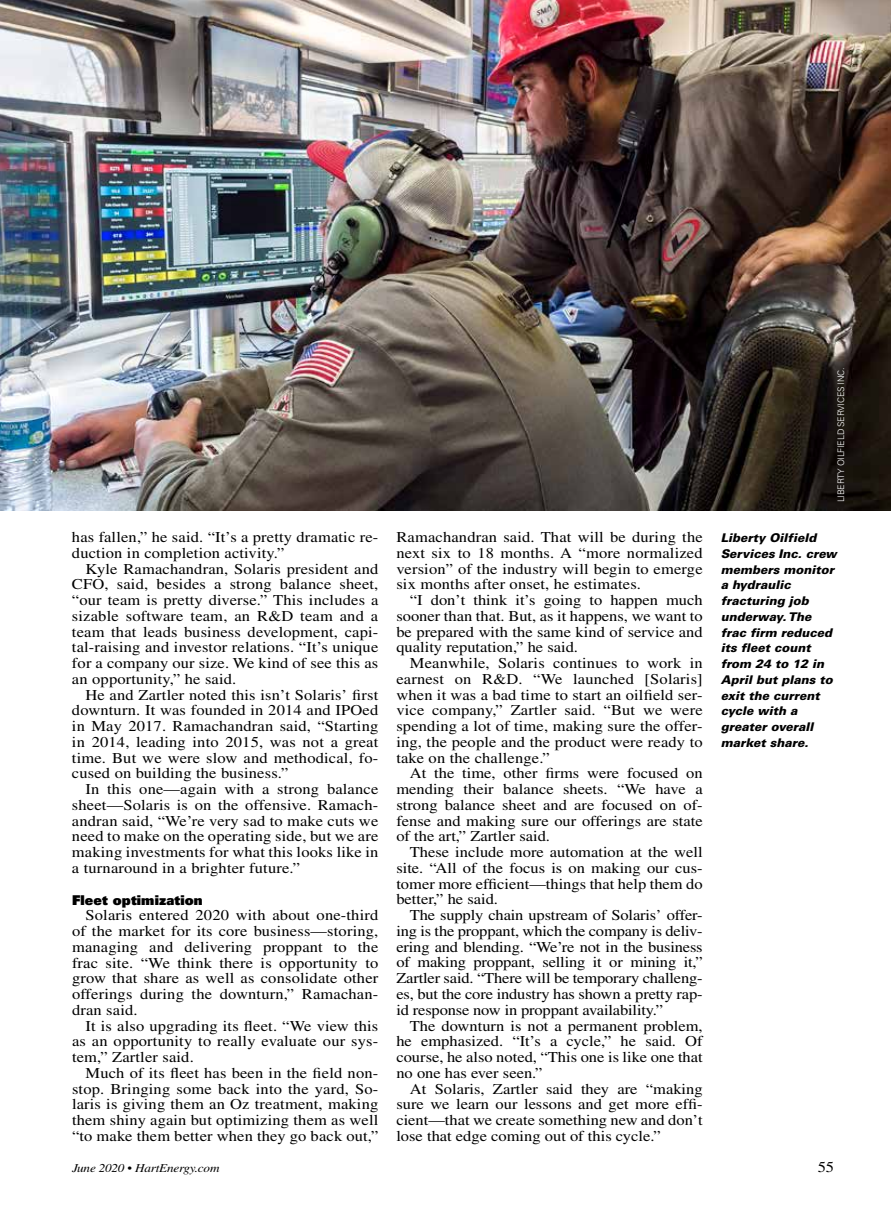
<style>
.page{position:relative;width:891px;height:1215px;background:#fff}
.page>*{position:absolute;margin:0;border:0;box-sizing:border-box;transform-origin:0 0}
.t1{font:15px/15.8px "Times LT Std";letter-spacing:.01em;color:#000;text-align:justify;scale:1.1 1}
.t2{font:900 13.5px "Univers";letter-spacing:.01em;color:#000}
.t3{font:italic 900 12px/15.8px "Univers";color:#000}
.t4{font:italic 12px "Times LT Std";letter-spacing:-.015em;color:#000;scale:1.1 1}
.t5{font:300 9px "Univers";letter-spacing:-.025em;color:#fff}
</style>
<div class="page">
<img style="left:0;top:0;width:891px;height:511px">
<p class="t1" style="left:72px;top:529px;width:280px">has fallen,” he said. “It’s a pretty dramatic re&shy;duction in completion activity.”</p>
<p class="t1" style="left:72px;top:561px;width:280px;text-indent:13px">Kyle Ramachandran, Solaris president and CFO, said, besides a strong balance sheet, “our team is pretty diverse.” This includes a sizable software team, an R&amp;D team and a team that leads business development, capi&shy;tal-raising and investor relations. “It’s unique for a company our size. We kind of see this as an opportunity,” he said.</p>
<p class="t1" style="left:72px;top:687px;width:280px;text-indent:13px">He and Zartler noted this isn’t Solaris’ first downturn. It was founded in 2014 and IPOed in May 2017. Ramachandran said, “Starting in 2014, leading into 2015, was not a great time. But we were slow and methodical, fo&shy;cused on building the business.”</p>
<p class="t1" style="left:72px;top:781px;width:280px;text-indent:13px">In this one—again with a strong balance sheet—Solaris is on the offensive. Ramach&shy;andran said, “We’re very sad to make cuts we need to make on the operating side, but we are making investments for what this looks like in a turnaround in a brighter future.”</p>
<p class="t2" style="left:72px;top:891px;width:132px">Fleet optimization</p>
<p class="t1" style="left:72px;top:907px;width:280px;text-indent:13px">Solaris entered 2020 with about one-third of the market for its core business—storing, managing and delivering proppant to the frac site. “We think there is opportunity to grow that share as well as consolidate other offerings during the downturn,” Ramachan&shy;dran said.</p>
<p class="t1" style="left:72px;top:1018px;width:280px;text-indent:13px">It is also upgrading its fleet. “We view this as an opportunity to really evaluate our sys&shy;tem,” Zartler said.</p>
<p class="t1" style="left:72px;top:1065px;width:280px;text-indent:13px">Much of its fleet has been in the field non&shy;stop. Bringing some back into the yard, So&shy;laris is giving them an Oz treatment, making them shiny again but optimizing them as well “to make them better when they go back out,”</p>
<p class="t1" style="left:396px;top:529px;width:280px">Ramachandran said. That will be during the next six to 18 months. A “more normalized version” of the industry will begin to emerge six months after onset, he estimates.</p>
<p class="t1" style="left:396px;top:592px;width:280px;text-indent:13px">“I don’t think it’s going to happen much sooner than that. But, as it happens, we want to be prepared with the same kind of service and quality reputation,” he said.</p>
<p class="t1" style="left:396px;top:655px;width:280px;text-indent:13px">Meanwhile, Solaris continues to work in earnest on R&amp;D. “We launched [Solaris] when it was a bad time to start an oilfield ser&shy;vice company,” Zartler said. “But we were spending a lot of time, making sure the offer&shy;ing, the people and the product were ready to take on the challenge.”</p>
<p class="t1" style="left:396px;top:766px;width:280px;text-indent:13px">At the time, other firms were focused on mending their balance sheets. “We have a strong balance sheet and are focused on of&shy;fense and making sure our offerings are state of the art,” Zartler said.</p>
<p class="t1" style="left:396px;top:844px;width:280px;text-indent:13px">These include more automation at the well site. “All of the focus is on making our cus&shy;tomer more efficient—things that help them do better,” he said.</p>
<p class="t1" style="left:396px;top:907px;width:280px;text-indent:13px">The supply chain upstream of Solaris’ offer&shy;ing is the proppant, which the company is deliv&shy;ering and blending. “We’re not in the business of making proppant, selling it or mining it,” Zartler said. “There will be temporary challeng&shy;es, but the core industry has shown a pretty rap&shy;id response now in proppant availability.”</p>
<p class="t1" style="left:396px;top:1018px;width:280px;text-indent:13px">The downturn is not a permanent problem, he emphasized. “It’s a cycle,” he said. Of course, he also noted, “This one is like one that no one has ever seen.”</p>
<p class="t1" style="left:396px;top:1081px;width:280px;text-indent:13px">At Solaris, Zartler said they are “making sure we learn our lessons and get more effi&shy;cient—that we create something new and don’t lose that edge coming out of this cycle.”</p>
<p class="t5" style="left:836px;top:502px;width:136px;rotate:-90deg">LIBERTY OILFIELD SERVICES INC.</p>
<p class="t3" style="left:721px;top:530px;width:118px">Liberty Oilfield<br>Services Inc. crew members monitor a hydraulic fracturing job underway. The frac firm reduced its fleet count from 24 to 12 in<br>April but plans to exit the current cycle with a greater overall market share.</p>
<p class="t4" style="left:72px;top:1162px;width:136px">June 2020 • HartEnergy.com</p>
<p class="t1" style="left:818px;top:1159px;width:16px">55</p>
</div>
